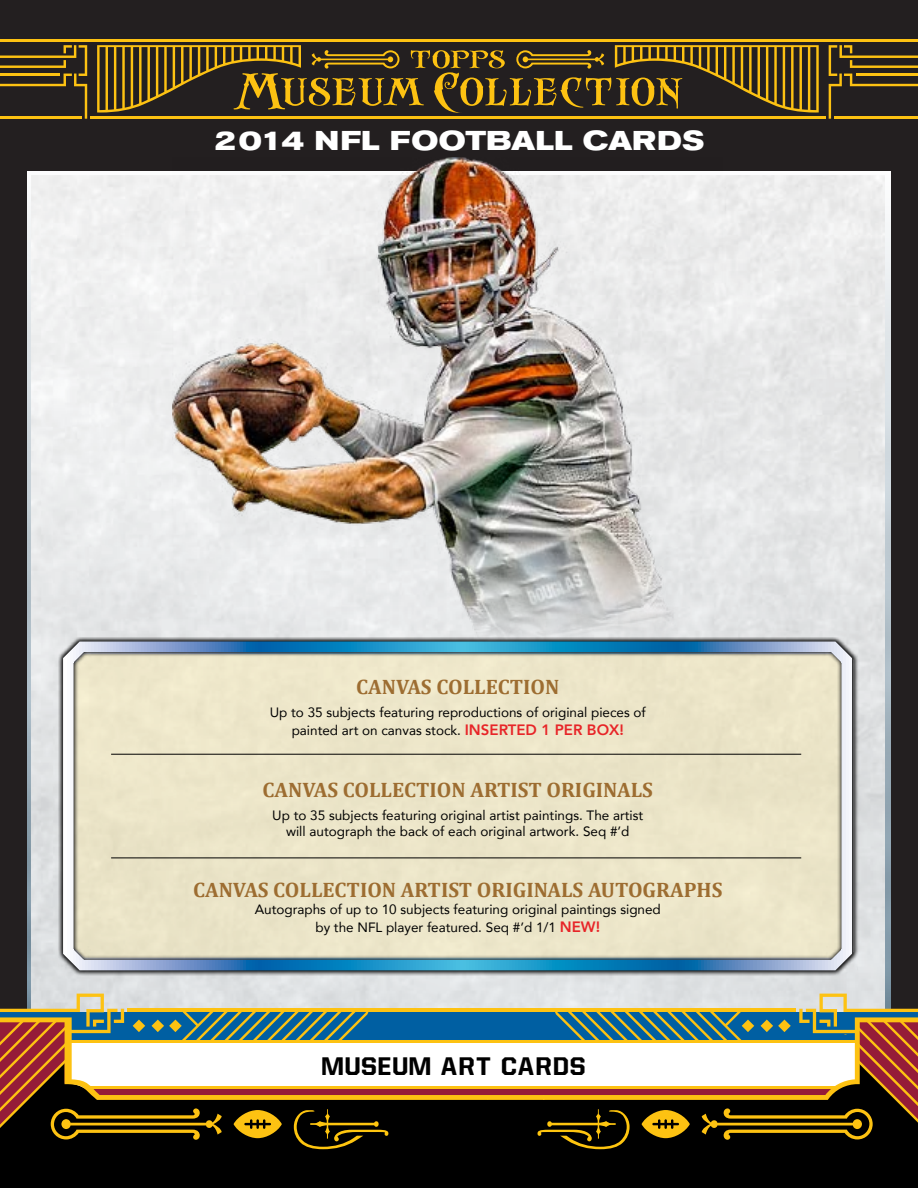
<style>
.page{position:relative;width:918px;height:1188px;background:#fff}
.page>*{position:absolute;margin:0;border:0;box-sizing:border-box;transform-origin:0 0}
.t1{font:700 expanded 27px "Akzidenz Grotesk BE";color:#fff}
.t2{font:24.15px "Allstar 4";letter-spacing:.05em;color:#000}
.t3{font:700 21px "Cambria";color:#9d6d31}
.t4{font:13.5px/18px "Avenir";color:#000;text-align:center}
.s1{font-weight:800;font-size:15px;color:#e72528}
</style>
<div class="page">
<img style="left:31px;top:176px;width:854px;height:833px">
<div style="left:0;top:0;width:27px;height:1188px;background:#231f20"></div>
<div style="left:891px;top:0;width:27px;height:1188px;background:#231f20"></div>
<div style="left:0;top:0;width:918px;height:171px;background:#231f20"></div>
<hr style="left:90px;top:116px;width:736px;height:3px;background:#fdc212">
<svg style="left:97px;top:45px;width:722px;height:68px"></svg>
<svg style="left:829px;top:45px;width:89px;height:74px"></svg>
<svg style="left:0;top:45px;width:87px;height:74px"></svg>
<hr style="left:0;top:39px;width:918px;height:2px;background:#fdc212">
<div style="left:0;top:1012px;width:918px;height:33px;background:#005fa2"></div>
<svg style="left:58px;top:632px;width:799px;height:344px;background:#dedbc5"></svg>
<div style="left:0;top:1100px;width:918px;height:88px;background:#000"></div>
<svg style="left:388px;top:1042px;width:150px;height:58px"></svg>
<hr style="left:68px;top:1040px;width:492px;height:2px;background:#fdc212">
<hr style="left:127px;top:1009px;width:430px;height:3px;background:#fdc212">
<svg style="left:0;top:994px;width:388px;height:155px"></svg>
<svg style="left:538px;top:994px;width:380px;height:155px"></svg>
<hr style="left:375px;top:1087px;width:176px;height:2px;background:#fdc212">
<img style="left:173px;top:158px;width:550px;height:565px">
<hr style="left:111px;top:858px;width:690px;height:1px;background:#000">
<hr style="left:111px;top:754px;width:690px;height:1px;background:#000">
<h1 class="t1" style="left:214px;top:125px;width:492px">2014 NFL FOOTBALL CARDS</h1>
<h3 class="t3" style="left:356px;top:674px;width:205px">CANVAS COLLECTION</h3>
<p class="t4" style="left:270px;top:703px;width:378px">Up to 35 subjects featuring reproductions of original pieces of painted art on canvas stock. <span class="s1">INSERTED 1 PER BOX!</span></p>
<h3 class="t3" style="left:263px;top:777px;width:221px">CANVAS COLLECTION ARTIST</h3>
<h3 class="t3" style="left:546px;top:777px;width:27px">ORIGINALS</h3>
<p class="t4" style="left:272px;top:806px;width:373px;line-height:16.2px">Up to 35 subjects featuring original artist paintings. The artist will autograph the back of each original artwork. Seq #’d</p>
<h3 class="t3" style="left:193px;top:877px;width:221px">CANVAS COLLECTION ARTIST</h3>
<h3 class="t3" style="left:477px;top:877px;width:27px">ORIGINALS</h3>
<h3 class="t3" style="left:588px;top:877px;width:15px">AUT</h3>
<h3 class="t3" style="left:628px;top:877px;width:29px">OGRAPHS</h3>
<p class="t4" style="left:255px;top:900px;width:408px">Autographs of up to 10 subjects featuring original paintings signed by the NFL player featured. Seq #’d 1/1 <span class="s1">NEW!</span></p>
<h2 class="t2" style="left:323px;top:1055px;width:137px">MUSEUM ART</h2>
<h2 class="t2" style="left:502px;top:1055px;width:86px">CARDS</h2>
</div>
